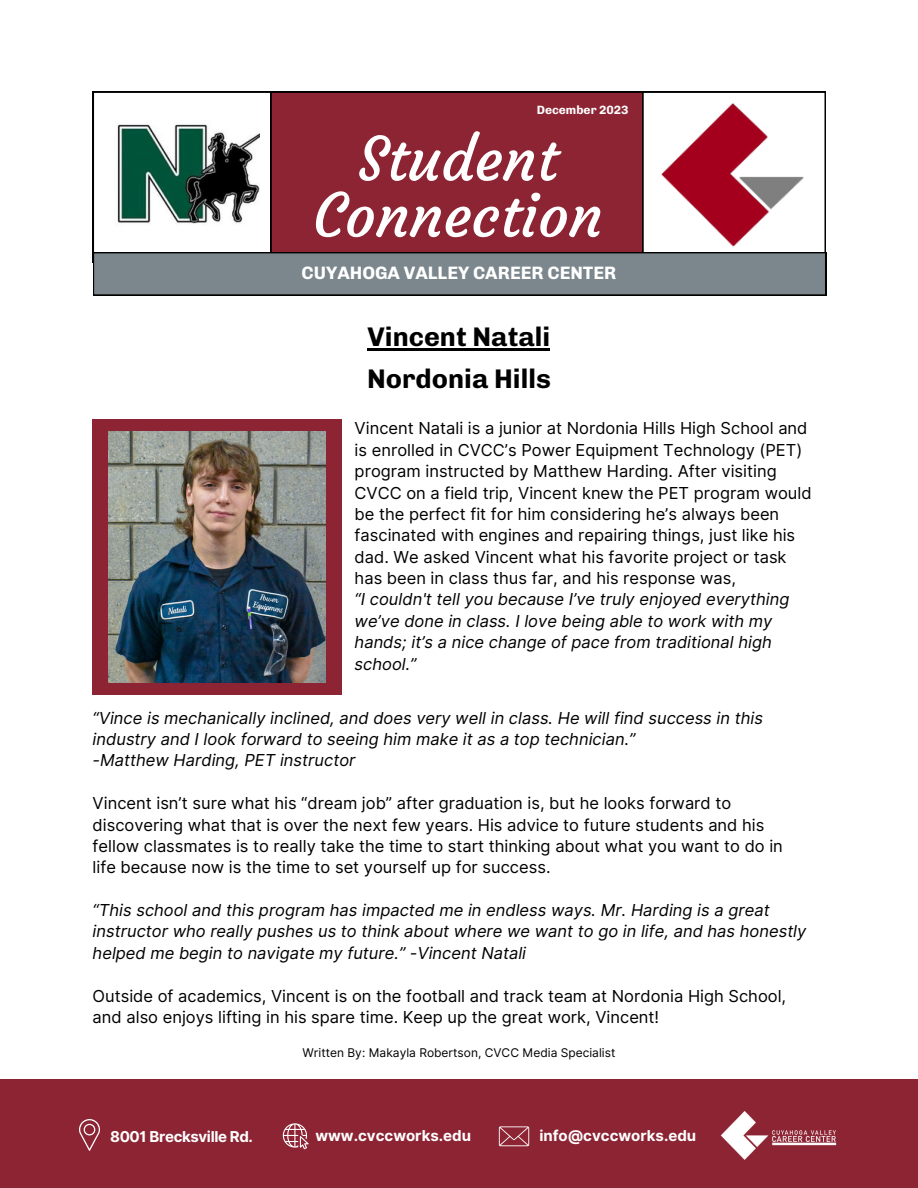
<style>
.page{position:relative;width:918px;height:1188px;background:#fff}
.page>*{position:absolute;margin:0;border:0;box-sizing:border-box;transform-origin:0 0}
.t1{font:60px "Courgette";color:#fff}
.t2{font:700 27px "Chivo";color:#000}
.t3{font:700 18px "Chivo";color:#fff}
.t4{font:16.5px/21.3px "Inter";color:#000}
.t5{font:italic 16.5px/21.3px "Inter";color:#000}
.t6{font:700 15px "Inter";color:#fff}
.t7{font:700 15px "Inter";letter-spacing:-.025em;color:#fff}
.t8{font:12px "Inter";color:#000}
.t9{font:700 12px "Chivo";color:#fff}
</style>
<div class="page">
<div style="left:93px;top:419px;width:249px;height:276px;background:#8c2433"></div>
<svg style="left:93px;top:92px;width:733px;height:203px;background:#915a64"></svg>
<img style="left:662px;top:103px;width:145px;height:145px">
<img style="left:109px;top:98px;width:151px;height:150px">
<div style="left:0;top:1079px;width:918px;height:109px;background:#8c2433"></div>
<svg style="left:79px;top:1119px;width:21px;height:32px"></svg>
<svg style="left:499px;top:1126px;width:30px;height:20px"></svg>
<svg style="left:283px;top:1123px;width:26px;height:26px"></svg>
<img style="left:720px;top:1111px;width:117px;height:49px">
<img style="left:109px;top:432px;width:217px;height:251px">
<hr style="left:368px;top:348px;width:182px;height:2px;background:#000">
<p class="t9" style="left:537px;top:102px;width:93px">December 2023</p>
<p class="t1" style="left:358px;top:122px;width:202px">Student</p>
<p class="t1" style="left:313px;top:178px;width:291px">Connection</p>
<p class="t3" style="left:302px;top:263px;width:316px">CUYAHOGA VALLEY CAREER CENTER</p>
<p class="t2" style="left:368px;top:320px;width:184px">Vincent Natali</p>
<p class="t2" style="left:367px;top:363px;width:185px">Nordonia Hills</p>
<p class="t4" style="left:355px;top:418px;width:458px">Vincent Natali is a junior at Nordonia Hills High School and is enrolled in CVCC’s Power Equipment Technology (PET) program instructed by Matthew Harding. After visiting CVCC on a field trip, Vincent knew the PET program would be the perfect fit for him considering he’s always been fascinated with engines and repairing things, just like his dad. We asked Vincent what his favorite project or task has been in class thus far, and his response was,</p>
<p class="t5" style="left:355px;top:589px;width:436px">“I couldn't tell you because I’ve truly enjoyed everything we’ve done in class. I love being able to work with my hands; it’s a nice change of pace from traditional high school.”</p>
<p class="t5" style="left:93px;top:707px;width:672px">“Vince is mechanically inclined, and does very well in class. He will find success in this industry and I look forward to seeing him make it as a top technician.”</p>
<p class="t5" style="left:93px;top:750px;width:264px">-Matthew Harding, PET instructor</p>
<p class="t4" style="left:93px;top:793px;width:692px">Vincent isn’t sure what his “dream job” after graduation is, but he looks forward to discovering what that is over the next few years. His advice to future students and his fellow classmates is to really take the time to start thinking about what you want to do in life because now is the time to set yourself up for success.</p>
<p class="t5" style="left:93px;top:899px;width:715px">“This school and this program has impacted me in endless ways. Mr. Harding is a great instructor who really pushes us to think about where we want to go in life, and has honestly helped me begin to navigate my future.” -Vincent Natali</p>
<p class="t4" style="left:93px;top:985px;width:695px">Outside of academics, Vincent is on the football and track team at Nordonia High School, and also enjoys lifting in his spare time. Keep up the great work, Vincent!</p>
<p class="t8" style="left:303px;top:1046px;width:314px">Written By: Makayla Robertson, CVCC Media Specialist</p>
<p class="t7" style="left:110px;top:1127px;width:144px">8001 Brecksville Rd.</p>
<p class="t6" style="left:315px;top:1126px;width:157px">www.cvccworks.edu</p>
<p class="t6" style="left:539px;top:1126px;width:158px">info@cvccworks.edu</p>
</div>
